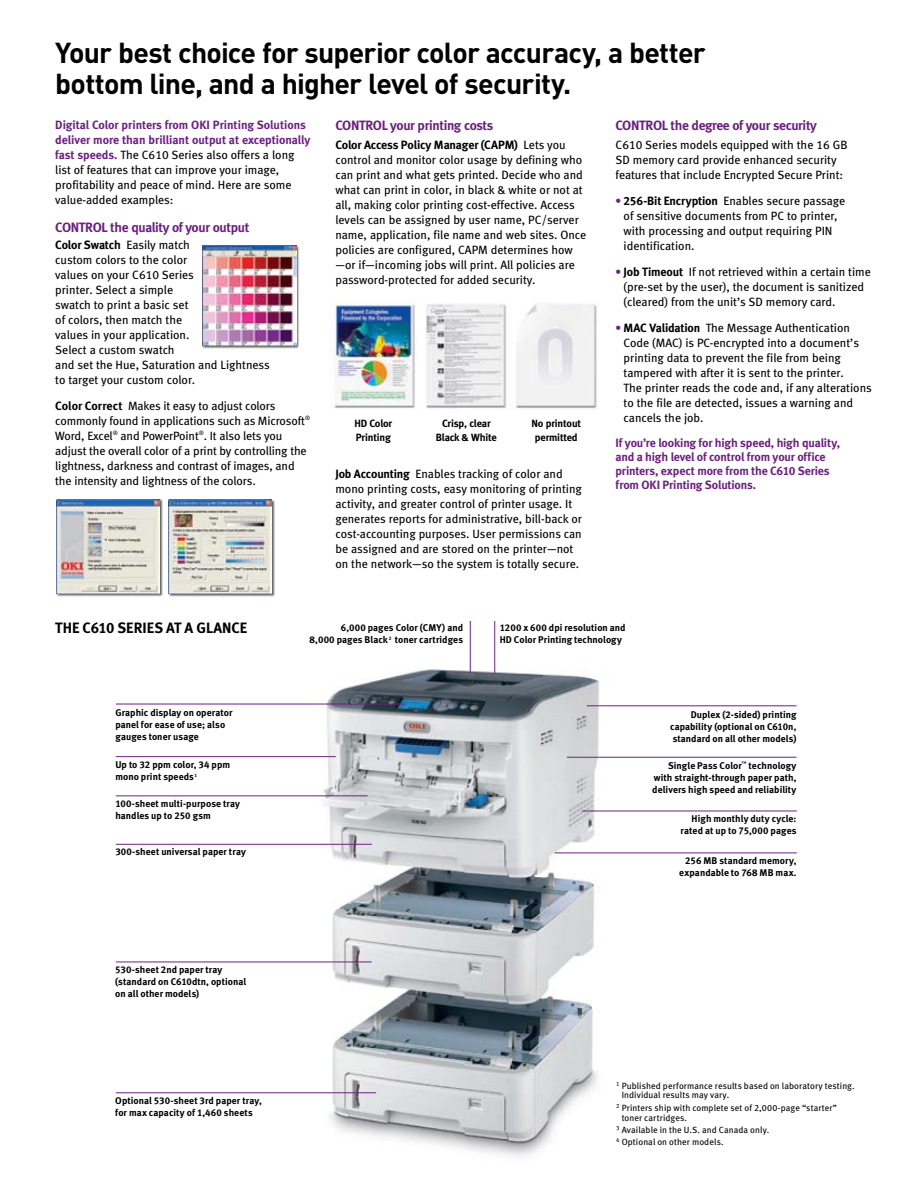
<style>
.page{position:relative;width:918px;height:1188px;background:#fff}
.page>*{position:absolute;margin:0;border:0;box-sizing:border-box;transform-origin:0 0}
.t1{font:700 28.5px/31.5px "DIN";letter-spacing:-.03em;color:#000}
.t2{font:15px "Meta Bold LF";color:#000}
.t3{font:13.5px "Meta Bold LF";letter-spacing:-.025em;color:#6c217f}
.t4{font:12px/15px "Meta Book LF";color:#000}
.t5{font:12px/14.2px "Meta Bold LF";letter-spacing:-.01em;color:#6c217f}
.t6{font:12px "Meta Bold LF";letter-spacing:-.015em;color:#000}
.t7{font:10.5px "Meta Bold LF";letter-spacing:-.015em;color:#000}
.t8{font:9.75px/12px "Meta Bold LF";letter-spacing:.005em;color:#000}
.t9{font:9px/9.8px "Meta Book LF";letter-spacing:.01em;color:#000}
.s1{font-family:"Meta Bold LF";color:#6c217f}
.s2{font-family:"Meta Book LF"}
.s3{font-family:"Meta Bold LF"}
</style>
<div class="page">
<div style="left:202px;top:245px;width:97px;height:104px;background:#000;opacity:.64"></div>
<img style="left:203px;top:245px;width:93px;height:101px">
<div style="left:56px;top:499px;width:107px;height:98px;background:#000;opacity:.64"></div>
<img style="left:56px;top:499px;width:103px;height:94px">
<div style="left:169px;top:499px;width:106px;height:98px;background:#000;opacity:.64"></div>
<img style="left:169px;top:500px;width:103px;height:94px">
<img style="left:331px;top:301px;width:266px;height:108px">
<img style="left:298px;top:653px;width:323px;height:504px">
<hr style="left:116px;top:756px;width:220px;height:1px;background:#6c217f">
<hr style="left:582px;top:811px;width:215px;height:1px;background:#6c217f">
<hr style="left:116px;top:795px;width:252px;height:1px;background:#6c217f">
<hr style="left:587px;top:705px;width:210px;height:1px;background:#6c217f">
<hr style="left:116px;top:704px;width:289px;height:1px;background:#6c217f">
<hr style="left:567px;top:757px;width:229px;height:1px;background:#6c217f">
<hr style="left:116px;top:844px;width:256px;height:1px;background:#6c217f">
<hr style="left:555px;top:852px;width:242px;height:1px;background:#6c217f">
<hr style="left:470px;top:621px;width:1px;height:53px;background:#6c217f">
<hr style="left:494px;top:621px;width:1px;height:52px;background:#6c217f">
<hr style="left:116px;top:962px;width:256px;height:1px;background:#6c217f">
<hr style="left:116px;top:1092px;width:260px;height:1px;background:#6c217f">
<h1 class="t1" style="left:55px;top:36px;width:652px">Your best choice for superior color accuracy, a better bottom line, and a higher level of security.</h1>
<p class="t5" style="left:55px;top:117px;width:257px;line-height:15px">Digital Color printers from OKI Printing Solutions deliver more than brilliant output at exceptionally</p>
<p class="t4" style="left:55px;top:147px;width:241px"><span class="s1">fast speeds.</span> The C610 Series also offers a long list of features that can improve your image, profitability and peace of mind. Here are some value-added examples:</p>
<p class="t3" style="left:55px;top:218px;width:196px">CONTROL the quality of your output</p>
<p class="t6" style="left:55px;top:237px;width:136px">Color Swatch <span class="s2">Easily match</span></p>
<p class="t4" style="left:55px;top:252px;width:216px">custom colors to the color<br>values on your C610 Series<br>printer. Select a simple<br>swatch to print a basic set<br>of colors, then match the<br>values in your application.<br>Select a custom swatch<br>and set the Hue, Saturation and Lightness to target your custom color.</p>
<p class="t4" style="left:55px;top:398px;width:256px"><span class="s3">Color Correct</span> Makes it easy to adjust colors commonly found in applications such as Microsoft<sup>® </sup>Word, Excel<sup>®</sup> and PowerPoint<sup>®</sup>. It also lets you adjust the overall color of a print by controlling the lightness, darkness and contrast of images, and the intensity and lightness of the colors.</p>
<p class="t3" style="left:335px;top:117px;width:159px">CONTROL your printing costs</p>
<p class="t6" style="left:335px;top:137px;width:232px">Color Access Policy Manager (CAPM) <span class="s2">Lets you</span></p>
<p class="t4" style="left:335px;top:152px;width:252px">control and monitor color usage by defining who can print and what gets printed. Decide who and what can print in color, in black &amp; white or not at all, making color printing cost-effective. Access levels can be assigned by user name, PC/server name, application, file name and web sites. Once policies are configured, CAPM determines how —or if—incoming jobs will print. All policies are password-protected for added security.</p>
<p class="t7" style="left:354px;top:417px;width:39px">HD Color</p>
<p class="t7" style="left:442px;top:417px;width:50px">Crisp, clear</p>
<p class="t7" style="left:532px;top:417px;width:51px">No printout</p>
<p class="t7" style="left:356px;top:430px;width:36px">Printing</p>
<p class="t7" style="left:436px;top:430px;width:63px">Black &amp; White</p>
<p class="t7" style="left:535px;top:430px;width:44px">permitted</p>
<p class="t4" style="left:335px;top:466px;width:248px"><span class="s3">Job Accounting</span> Enables tracking of color and mono printing costs, easy monitoring of printing activity, and greater control of printer usage. It generates reports for administrative, bill-back or cost-accounting purposes. User permissions can be assigned and are stored on the printer—not on the network—so the system is totally secure.</p>
<p class="t3" style="left:616px;top:117px;width:203px">CONTROL the degree of your security</p>
<p class="t4" style="left:616px;top:137px;width:234px">C610 Series models equipped with the 16 GB<br>SD memory card provide enhanced security features that include Encrypted Secure Print:</p>
<p class="t4" style="left:624px;top:193px;width:223px;text-indent:-8px"><span class="s1">•</span> <span class="s3">256-Bit Encryption</span> Enables secure passage of sensitive documents from PC to printer, with processing and output requiring PIN identification.</p>
<p class="t4" style="left:624px;top:264px;width:249px;text-indent:-8px"><span class="s1">•</span> <span class="s3">Job Timeout</span> If not retrieved within a certain time (pre-set by the user), the document is sanitized (cleared) from the unit’s SD memory card.</p>
<p class="t4" style="left:624px;top:320px;width:250px;text-indent:-8px"><span class="s1">•</span> <span class="s3">MAC Validation</span> The Message Authentication Code (MAC) is PC-encrypted into a document’s printing data to prevent the file from being tampered with after it is sent to the printer.<br>The printer reads the code and, if any alterations to the file are detected, issues a warning and cancels the job.</p>
<p class="t5" style="left:616px;top:435px;width:226px">If you’re looking for high speed, high quality, and a high level of control from your office printers, expect more from the C610 Series from OKI Printing Solutions.</p>
<p class="t2" style="left:55px;top:618px;width:194px">THE C610 SERIES AT A GLANCE</p>
<p class="t8" style="left:115px;top:706px;width:119px">Graphic display on operator panel for ease of use; also gauges toner usage</p>
<p class="t8" style="left:115px;top:758px;width:116px">Up to 32 ppm color, 34 ppm mono print speeds<sup>1</sup></p>
<p class="t8" style="left:115px;top:798px;width:126px">100-sheet multi-purpose tray handles up to 250 gsm</p>
<p class="t8" style="left:115px;top:845px;width:132px">300-sheet universal paper tray</p>
<p class="t8" style="left:115px;top:963px;width:132px">530-sheet 2nd paper tray (standard on C610dtn, optional on all other models)</p>
<p class="t8" style="left:115px;top:1094px;width:148px">Optional 530-sheet 3rd paper tray, for max capacity of 1,460 sheets</p>
<p class="t8" style="left:310px;top:621px;width:155px;text-align:right">6,000 pages Color (CMY) and<br>8,000 pages Black <sup>2</sup> toner cartridges</p>
<p class="t8" style="left:500px;top:621px;width:127px">1200 x 600 dpi resolution and<br>HD Color Printing technology</p>
<p class="t8" style="left:670px;top:708px;width:128px;text-align:justify;text-indent:21px">Duplex (2-sided) printing capability (optional on C610n, standard on all other models)</p>
<p class="t8" style="left:652px;top:759px;width:146px;text-align:justify;text-indent:16px">Single Pass Color<sup>™</sup> technology with straight-through paper path, delivers high speed and reliability</p>
<p class="t8" style="left:681px;top:812px;width:117px;text-align:right">High monthly duty cycle: rated at up to 75,000 pages</p>
<p class="t8" style="left:679px;top:855px;width:119px;text-align:right">256 MB standard memory, expandable to 768 MB max.</p>
<p class="t9" style="left:622px;top:1080px;width:235px;text-indent:-5px"><sup>1</sup> Published performance results based on laboratory testing.<br>Individual results may vary.</p>
<p class="t9" style="left:622px;top:1103px;width:217px;text-indent:-5px"><sup>2</sup> Printers ship with complete set of 2,000-page “starter” toner cartridges.</p>
<p class="t9" style="left:616px;top:1123px;width:155px;line-height:12.5px"><sup>3</sup> Available in the U.S. and Canada only.<br><sup>4</sup> Optional on other models.</p>
</div>
